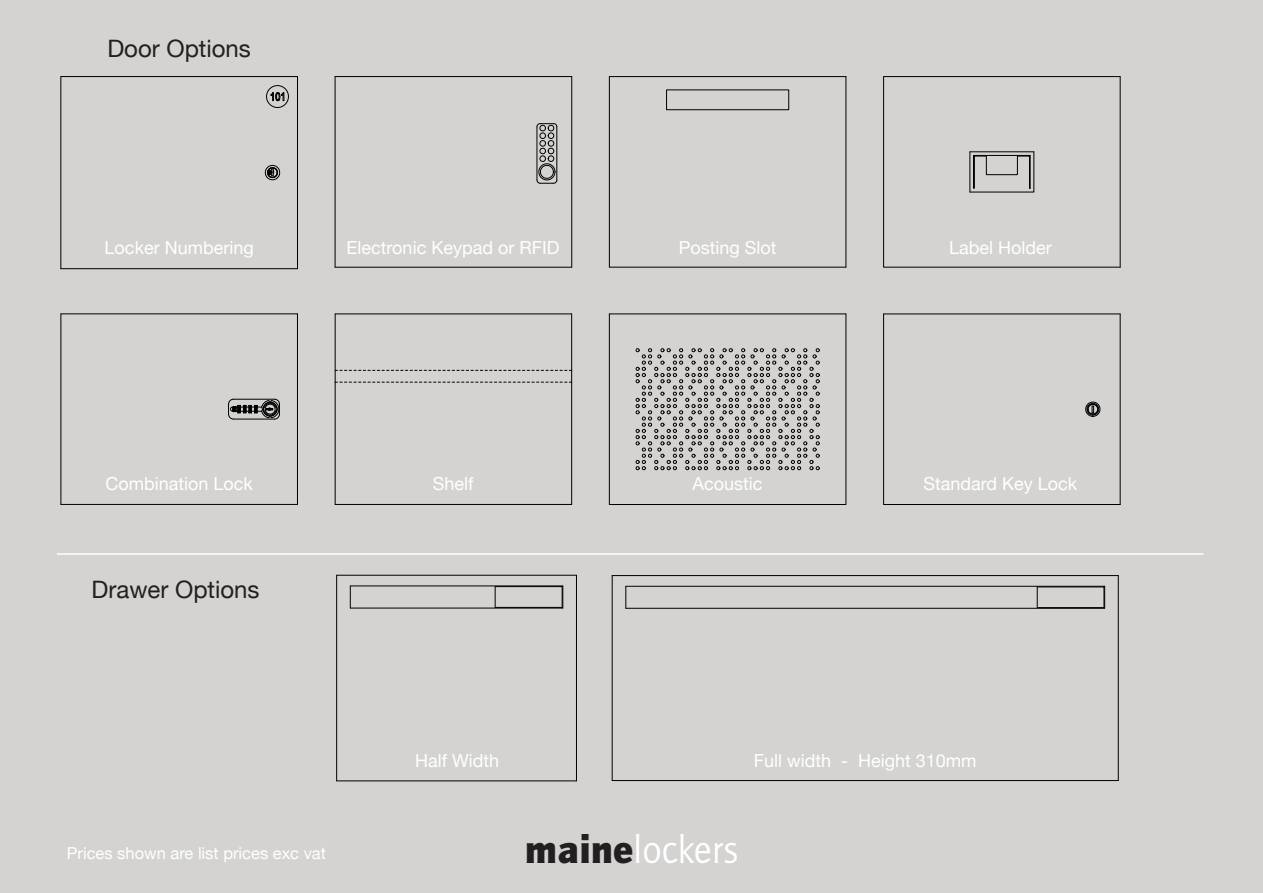
<style>
.page{position:relative;width:1263px;height:893px;background:#d4d3d2}
.page>*{position:absolute;margin:0;border:0;box-sizing:border-box;transform-origin:0 0}
.t1{font:40.5px "Quay Sans EF";color:#fff}
.t2{font:24px "Helvetica Neue";color:#231f20}
.t3{font:18px "Helvetica Neue";color:#fff}
.t4{font:16.5px "Helvetica Neue";color:#fff}
.s1{font-weight:900;color:#231f20}
</style>
<div class="page">
<hr style="left:57px;top:553px;width:1146px;height:2px;background:#fff">
<svg style="left:61px;top:76px;width:237px;height:193px"></svg>
<hr style="left:61px;top:268px;width:236px;height:1px;background:#000">
<svg style="left:266px;top:85px;width:22px;height:23px"></svg>
<svg style="left:265px;top:165px;width:15px;height:15px"></svg>
<hr style="left:350px;top:608px;width:213px;height:1px;background:#000">
<hr style="left:337px;top:575px;width:239px;height:1px;background:#000">
<hr style="left:576px;top:575px;width:1px;height:206px;background:#000">
<hr style="left:350px;top:586px;width:213px;height:1px;background:#000">
<hr style="left:336px;top:575px;width:1px;height:206px;background:#000">
<svg style="left:495px;top:586px;width:68px;height:22px"></svg>
<svg style="left:350px;top:586px;width:1px;height:22px"></svg>
<hr style="left:337px;top:781px;width:239px;height:1px;background:#000">
<hr style="left:571px;top:77px;width:1px;height:190px;background:#000">
<hr style="left:335px;top:77px;width:1px;height:190px;background:#000">
<hr style="left:335px;top:267px;width:237px;height:1px;background:#000">
<hr style="left:335px;top:76px;width:237px;height:1px;background:#000">
<hr style="left:557px;top:127px;width:1px;height:53px;background:#000">
<svg style="left:537px;top:123px;width:20px;height:61px"></svg>
<div style="left:666px;top:90px;width:123px;height:20px;border:1px solid #000"></div>
<hr style="left:609px;top:76px;width:237px;height:1px;background:#000">
<hr style="left:846px;top:77px;width:1px;height:190px;background:#000">
<hr style="left:609px;top:77px;width:1px;height:190px;background:#000">
<hr style="left:609px;top:267px;width:237px;height:1px;background:#000">
<svg style="left:883px;top:76px;width:237px;height:191px"></svg>
<hr style="left:1120px;top:77px;width:1px;height:190px;background:#000">
<svg style="left:970px;top:152px;width:64px;height:40px"></svg>
<hr style="left:61px;top:314px;width:236px;height:1px;background:#000">
<hr style="left:61px;top:314px;width:1px;height:190px;background:#000">
<hr style="left:297px;top:314px;width:1px;height:190px;background:#000">
<hr style="left:61px;top:504px;width:236px;height:1px;background:#000">
<hr style="left:233px;top:419px;width:41px;height:1px;background:#000">
<svg style="left:228px;top:399px;width:52px;height:20px"></svg>
<hr style="left:335px;top:504px;width:237px;height:1px;background:#000">
<hr style="left:335px;top:314px;width:237px;height:1px;background:#000">
<svg style="left:336px;top:370px;width:236px;height:13px"></svg>
<hr style="left:571px;top:314px;width:1px;height:56px;background:#000">
<hr style="left:571px;top:382px;width:1px;height:122px;background:#000">
<hr style="left:335px;top:314px;width:1px;height:68px;background:#000">
<hr style="left:335px;top:382px;width:1px;height:122px;background:#000">
<svg style="left:609px;top:315px;width:237px;height:190px"></svg>
<hr style="left:609px;top:314px;width:237px;height:1px;background:#000">
<hr style="left:609px;top:314px;width:1px;height:190px;background:#000">
<svg style="left:636px;top:348px;width:183px;height:122px"></svg>
<hr style="left:626px;top:608px;width:479px;height:1px;background:#000">
<hr style="left:612px;top:575px;width:506px;height:1px;background:#000">
<hr style="left:1118px;top:576px;width:1px;height:204px;background:#000">
<hr style="left:626px;top:586px;width:479px;height:1px;background:#000">
<hr style="left:612px;top:576px;width:1px;height:204px;background:#000">
<svg style="left:1037px;top:586px;width:68px;height:22px"></svg>
<svg style="left:625px;top:586px;width:1px;height:22px"></svg>
<hr style="left:612px;top:780px;width:506px;height:1px;background:#000">
<svg style="left:883px;top:314px;width:237px;height:191px"></svg>
<hr style="left:1120px;top:314px;width:1px;height:190px;background:#000">
<svg style="left:1085px;top:402px;width:15px;height:14px"></svg>
<p class="t2" style="left:107px;top:31px;width:145px">Door Options</p>
<p class="t3" style="left:105px;top:235px;width:151px">Locker Numbering</p>
<p class="t3" style="left:347px;top:235px;width:214px">Electronic Keypad or RFID</p>
<p class="t3" style="left:679px;top:235px;width:99px">Posting Slot</p>
<p class="t3" style="left:949px;top:235px;width:104px">Label Holder</p>
<p class="t3" style="left:105px;top:470px;width:149px">Combination Lock</p>
<p class="t3" style="left:433px;top:470px;width:42px">Shelf</p>
<p class="t3" style="left:693px;top:470px;width:72px">Acoustic</p>
<p class="t3" style="left:923px;top:470px;width:155px">Standard Key Lock</p>
<p class="t2" style="left:92px;top:572px;width:169px">Drawer Options</p>
<p class="t4" style="left:67px;top:842px;width:261px">Prices shown are list prices exc vat</p>
<p class="t3" style="left:415px;top:747px;width:86px">Half Width</p>
<p class="t3" style="left:754px;top:747px;width:224px">Full width - Height 310mm</p>
<p class="t1" style="left:525px;top:828px;width:214px"><span class="s1">maine</span>lockers</p>
</div>
